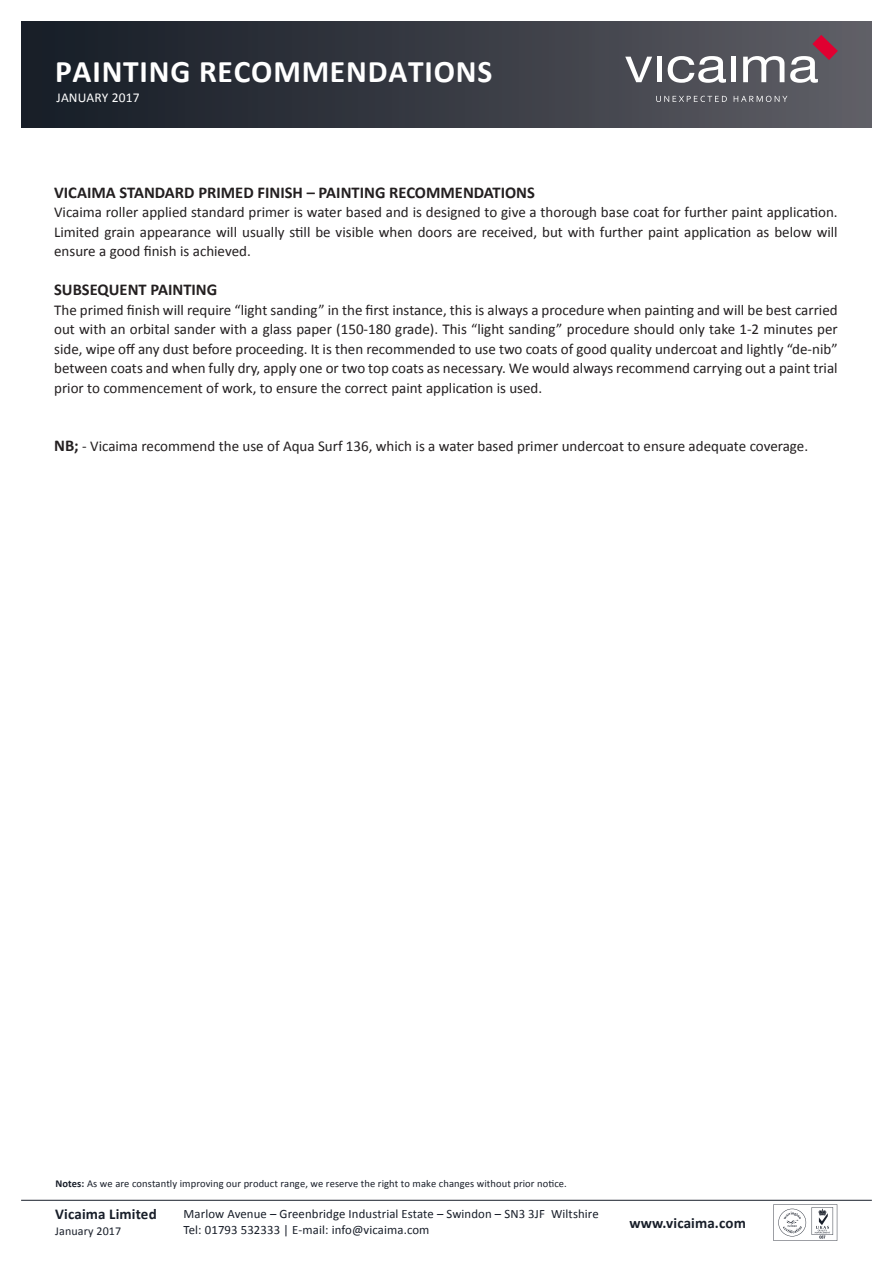
<style>
.page{position:relative;width:893px;height:1263px;background:#fff}
.page>*{position:absolute;margin:0;border:0;box-sizing:border-box;transform-origin:0 0}
.t1{font:700 31.5px "Calibri";letter-spacing:.025em;color:#fff}
.t2{font:700 16.5px "Calibri";color:#231f20}
.t3{font:15px/19.5px "Calibri";color:#231f20;text-align:justify}
.t4{font:700 15px "Calibri";letter-spacing:.01em;color:#181e29}
.t5{font:13.5px "Calibri";letter-spacing:.01em;color:#fff}
.t6{font:12.75px/16.5px "Calibri";letter-spacing:.01em;color:#181e29}
.t7{font:12px "Calibri";letter-spacing:.01em;color:#181e29}
.t8{font:10.5px "Calibri";letter-spacing:.01em;color:#181e29}
.s1{font-weight:700;font-size:16.5px}
.s2{font-weight:700}
</style>
<div class="page">
<div style="left:21px;top:21px;width:851px;height:107px;background:linear-gradient(to right,#141b25,#5e5e65)"></div>
<svg style="left:656px;top:96px;width:71px;height:6px"></svg>
<svg style="left:734px;top:96px;width:53px;height:6px"></svg>
<svg style="left:625px;top:57px;width:27px;height:25px"></svg>
<div style="left:657px;top:57px;width:5px;height:25px;background:#fff"></div>
<svg style="left:668px;top:56px;width:58px;height:27px"></svg>
<div style="left:731px;top:57px;width:5px;height:25px;background:#fff"></div>
<svg style="left:743px;top:56px;width:41px;height:26px"></svg>
<svg style="left:790px;top:35px;width:48px;height:48px;background:#856974"></svg>
<hr style="left:21px;top:1200px;width:851px;height:1px;background:#181e29">
<svg style="left:773px;top:1204px;width:64px;height:37px"></svg>
<h1 class="t1" style="left:55px;top:52px;width:439px">PAINTING RECOMMENDATIONS</h1>
<p class="t5" style="left:57px;top:89px;width:84px">JANUARY 2017</p>
<p class="t2" style="left:54px;top:182px;width:482px">VICAIMA STANDARD PRIMED FINISH – PAINTING RECOMMENDATIONS</p>
<p class="t3" style="left:54px;top:202px;width:785px">Vicaima roller applied standard primer is water based and is designed to give a thorough base coat for further paint application.<br>Limited grain appearance will usually still be visible when doors are received, but with further paint application as below will ensure a good finish is achieved.</p>
<p class="t2" style="left:54px;top:279px;width:165px">SUBSEQUENT PAINTING</p>
<p class="t3" style="left:54px;top:299px;width:785px">The primed finish will require “light sanding” in the first instance, this is always a procedure when painting and will be best carried out with an orbital sander with a glass paper (150-180 grade). This “light sanding” procedure should only take 1-2 minutes per side, wipe off any dust before proceeding. It is then recommended to use two coats of good quality undercoat and lightly “de-nib” between coats and when fully dry, apply one or two top coats as necessary. We would always recommend carrying out a paint trial prior to commencement of work, to ensure the correct paint application is used.</p>
<p class="t3" style="left:54px;top:436px;width:755px"><span class="s1">NB;</span> - Vicaima recommend the use of Aqua Surf 136, which is a water based primer undercoat to ensure adequate coverage.</p>
<p class="t8" style="left:55px;top:1177px;width:513px"><span class="s2">Notes:</span> As we are constantly improving our product range, we reserve the right to make changes without prior notice.</p>
<p class="t4" style="left:55px;top:1204px;width:103px">Vicaima Limited</p>
<p class="t7" style="left:55px;top:1223px;width:67px">January 2017</p>
<p class="t6" style="left:184px;top:1204px;width:417px">Marlow Avenue – Greenbridge Industrial Estate – Swindon – SN3 3JF Wiltshire<br>Tel: 01793 532333 | E-mail: info@vicaima.com</p>
<p class="t4" style="left:629px;top:1214px;width:118px">www.vicaima.com</p>
</div>
